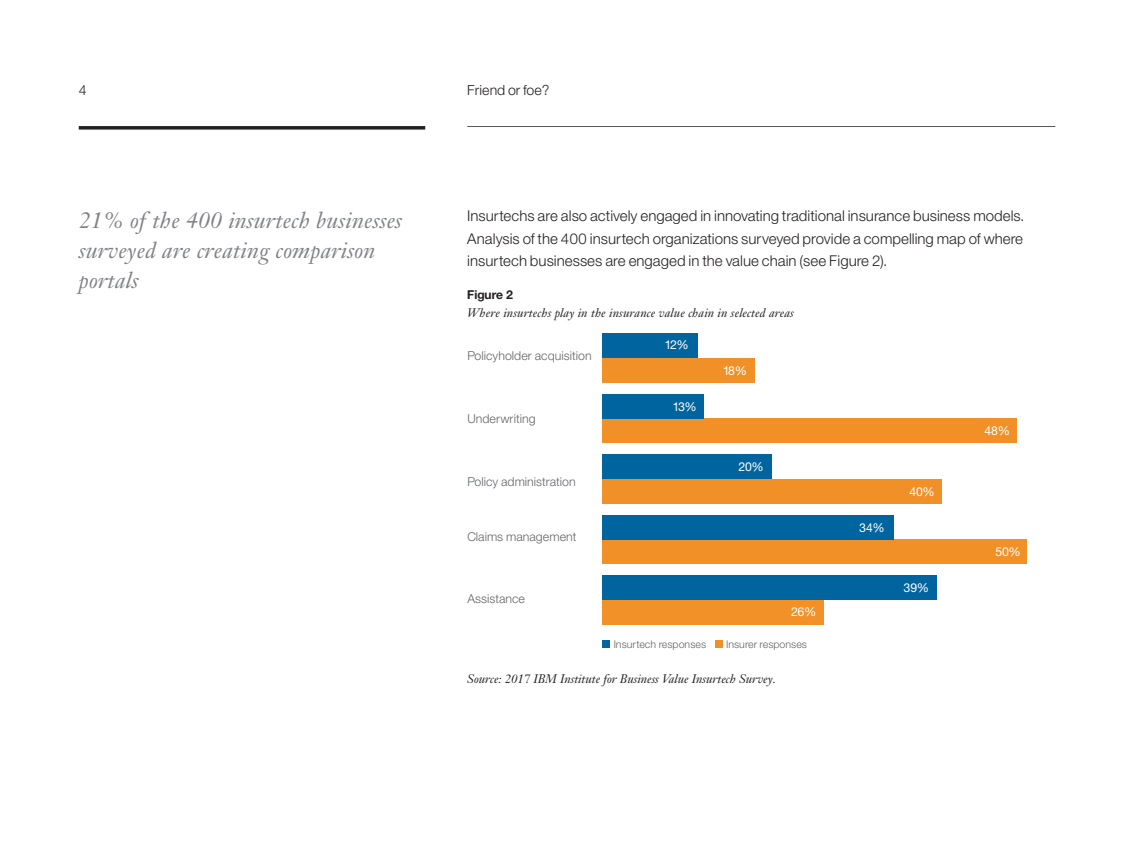
<style>
.page{position:relative;width:1134px;height:851px;background:#fff}
.page>*{position:absolute;margin:0;border:0;box-sizing:border-box;transform-origin:0 0}
.t1{font:italic 22.75px/29.8px "Janson Text LT Pro";letter-spacing:.01em;color:#808285}
.Body_Light__8_5_13{font:14.88px/22.8px "Helv Neue Lightfor IBM";color:#231f20;text-align:justify}
.t2{font:14px "Helv Neue Lightfor IBM";color:#231f20}
.t3{font:italic 12.25px "Janson Text LT Pro";letter-spacing:.01em;color:#231f20}
.t4{font:12.25px "Helv Neue Lightfor IBM";color:#636466}
.t5{font:12.25px "Helv Neue Romanfor IBM";letter-spacing:.005em;color:#fff}
.t6{font:12.25px "Helv Neue Boldfor IBM";color:#231f20}
.t7{font:10.5px "Helv Neue Lightfor IBM";color:#636466}
</style>
<div class="page">
<div style="left:715px;top:640px;width:8px;height:8px;background:#f19026"></div>
<div style="left:602px;top:640px;width:8px;height:8px;background:#00659e"></div>
<div style="left:602px;top:539px;width:424px;height:25px;background:#f19026"></div>
<div style="left:602px;top:515px;width:292px;height:24px;background:#00659e"></div>
<div style="left:602px;top:479px;width:340px;height:24px;background:#f19026"></div>
<div style="left:602px;top:454px;width:170px;height:25px;background:#00659e"></div>
<div style="left:602px;top:575px;width:334px;height:25px;background:#00659e"></div>
<div style="left:602px;top:600px;width:221px;height:24px;background:#f19127"></div>
<div style="left:602px;top:358px;width:152px;height:24px;background:#f19026"></div>
<div style="left:602px;top:333px;width:96px;height:25px;background:#00659e"></div>
<div style="left:602px;top:418px;width:415px;height:25px;background:#f19026"></div>
<div style="left:602px;top:394px;width:102px;height:24px;background:#00659e"></div>
<svg style="left:79px;top:126px;width:346px;height:4px"></svg>
<hr style="left:467px;top:126px;width:588px;height:1px;background:#58595b">
<p class="t2" style="left:79px;top:81px;width:9px">4</p>
<p class="t2" style="left:467px;top:81px;width:84px">Friend or foe?</p>
<h1 class="t1" style="left:79px;top:206px;width:325px">21% of the 400 insurtech businesses surveyed are creating comparison portals</h1>
<p class="Body_Light__8_5_13" style="left:467px;top:204px;width:558px">Insurtechs are also actively engaged in innovating traditional insurance business models.<br>Analysis of the 400 insurtech organizations surveyed provide a compelling map of where insurtech businesses are engaged in the value chain (see Figure 2).</p>
<p class="t6" style="left:467px;top:287px;width:47px">Figure 2</p>
<p class="t3" style="left:467px;top:305px;width:328px">Where insurtechs play in the insurance value chain in selected areas</p>
<p class="t4" style="left:467px;top:348px;width:126px">Policyholder acquisition</p>
<p class="t4" style="left:467px;top:411px;width:70px">Underwriting</p>
<p class="t4" style="left:467px;top:474px;width:110px">Policy administration</p>
<p class="t4" style="left:467px;top:529px;width:111px">Claims management</p>
<p class="t4" style="left:467px;top:591px;width:59px">Assistance</p>
<p class="t5" style="left:665px;top:336px;width:25px">12%</p>
<p class="t5" style="left:673px;top:399px;width:25px">13%</p>
<p class="t5" style="left:723px;top:363px;width:25px">18%</p>
<p class="t5" style="left:738px;top:459px;width:26px">20%</p>
<p class="t5" style="left:791px;top:603px;width:26px">26%</p>
<p class="t7" style="left:614px;top:637px;width:94px">Insurtech responses</p>
<p class="t7" style="left:726px;top:637px;width:82px">Insurer responses</p>
<p class="t3" style="left:467px;top:671px;width:310px">Source: 2017 IBM Institute for Business Value Insurtech Survey.</p>
<p class="t5" style="left:859px;top:520px;width:27px">34%</p>
<p class="t5" style="left:910px;top:484px;width:26px">40%</p>
<p class="t5" style="left:903px;top:580px;width:27px">39%</p>
<p class="t5" style="left:984px;top:423px;width:27px">48%</p>
<p class="t5" style="left:995px;top:544px;width:27px">50%</p>
</div>
